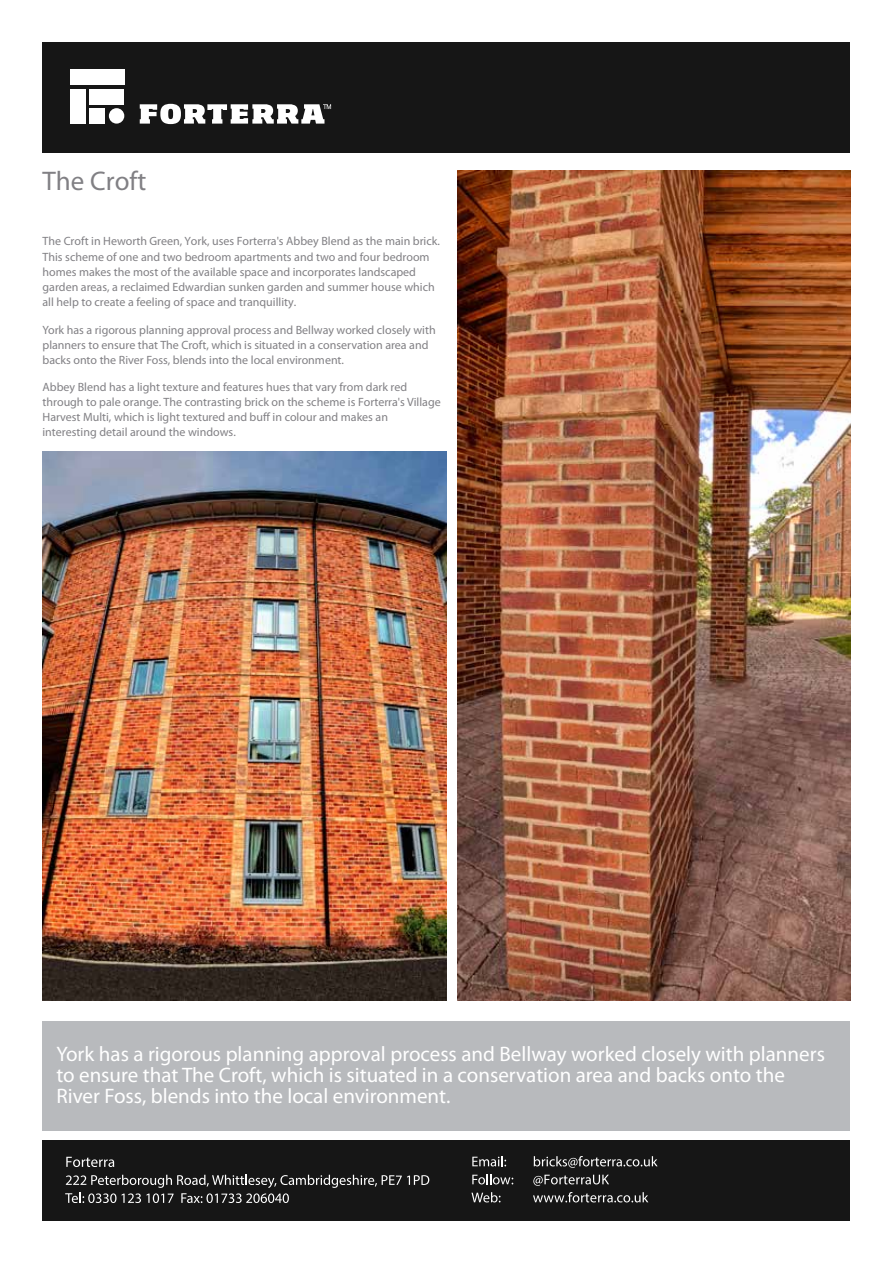
<style>
.page{position:relative;width:893px;height:1263px;background:#fff}
.page>*{position:absolute;margin:0;border:0;box-sizing:border-box;transform-origin:0 0}
.t1{font:27px "Myriad Pro";color:#818084}
.t2{font:21px/21px "Myriad Pro";color:#fff}
.t3{font:12px/15px "Myriad Pro";color:#818084}
</style>
<div class="page">
<div style="left:43px;top:1022px;width:807px;height:109px;background:#b8babd"></div>
<img style="left:457px;top:170px;width:393px;height:830px">
<img style="left:43px;top:452px;width:403px;height:548px">
<div style="left:43px;top:43px;width:807px;height:110px;background:#161616"></div>
<svg style="left:140px;top:104px;width:191px;height:20px"></svg>
<div style="left:70px;top:70px;width:54px;height:15px;background:#fff"></div>
<div style="left:70px;top:89px;width:16px;height:35px;background:#fff"></div>
<div style="left:90px;top:89px;width:34px;height:15px;background:#fff"></div>
<div style="left:109px;top:108px;width:15px;height:16px;background:#fff;border-radius:50%"></div>
<div style="left:90px;top:108px;width:15px;height:16px;background:#fff"></div>
<div style="left:43px;top:1140px;width:807px;height:80px;background:#161616"></div>
<svg style="left:66px;top:1157px;width:48px;height:10px"></svg>
<svg style="left:65px;top:1175px;width:364px;height:28px"></svg>
<svg style="left:472px;top:1156px;width:34px;height:10px"></svg>
<svg style="left:534px;top:1156px;width:124px;height:12px"></svg>
<svg style="left:472px;top:1174px;width:41px;height:10px"></svg>
<svg style="left:533px;top:1175px;width:76px;height:11px"></svg>
<svg style="left:471px;top:1192px;width:29px;height:10px"></svg>
<svg style="left:533px;top:1192px;width:115px;height:10px"></svg>
<h1 class="t1" style="left:43px;top:165px;width:105px">The Croft</h1>
<p class="t3" style="left:43px;top:234px;width:399px">The Croft in Heworth Green, York, uses Forterra's Abbey Blend as the main brick.<br>This scheme of one and two bedroom apartments and two and four bedroom homes makes the most of the available space and incorporates landscaped garden areas, a reclaimed Edwardian sunken garden and summer house which all help to create a feeling of space and tranquillity.</p>
<p class="t3" style="left:43px;top:322px;width:395px">York has a rigorous planning approval process and Bellway worked closely with planners to ensure that The Croft, which is situated in a conservation area and backs onto the River Foss, blends into the local environment.</p>
<p class="t3" style="left:43px;top:380px;width:400px">Abbey Blend has a light texture and features hues that vary from dark red through to pale orange. The contrasting brick on the scheme is Forterra's Village Harvest Multi, which is light textured and buff in colour and makes an interesting detail around the windows.</p>
<h2 class="t2" style="left:56px;top:1043px;width:770px">York has a rigorous planning approval process and Bellway worked closely with planners to ensure that The Croft, which is situated in a conservation area and backs onto the<br>River Foss, blends into the local environment.</h2>
</div>
